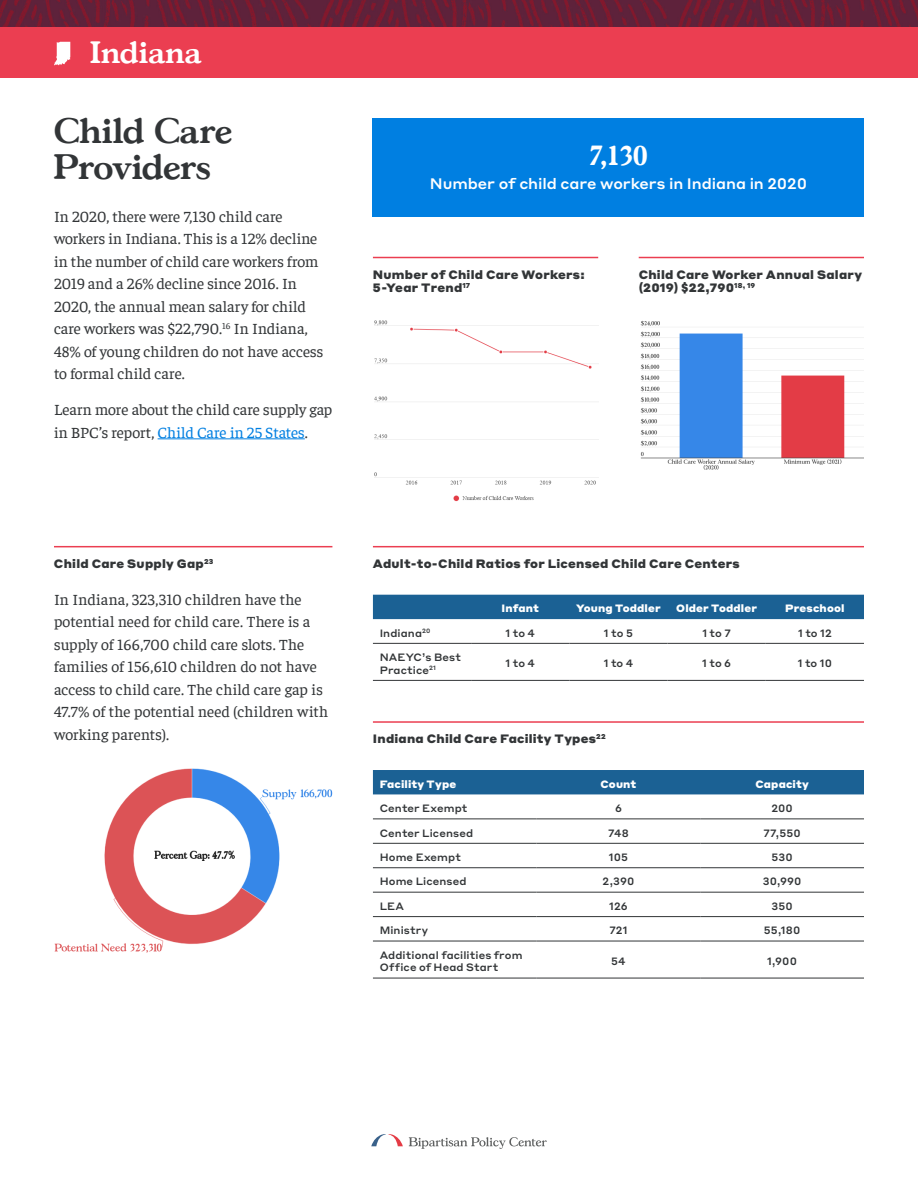
<style>
.page{position:relative;width:918px;height:1188px;background:#fff}
.page>*{position:absolute;margin:0;border:0;box-sizing:border-box;transform-origin:0 0}
.t1{font:600 34.5px/36px "Gascogne TS";color:#323537}
.t2{font:600 30px "Gascogne TS";letter-spacing:.01em;color:#fff}
.Callout_Number{font:600 27px "Gascogne TS";color:#fff}
.Body{font:15.75px/22.5px "Faustina";color:#323537}
.Callout_Description{font:500 15px "Styrene A";letter-spacing:-.005em;color:#fff}
.t3{font:900 12px/13.5px "Styrene A";letter-spacing:.02em;color:#323537}
.Table_-_Body{font:500 10.5px/12.6px "Styrene A";letter-spacing:.01em;color:#323537}
.Table_-_Header_Row{font:900 10.5px "Styrene A";letter-spacing:.015em;color:#fff}
.t4{font:900 7.05px "Styrene A";color:#323537}
.s1{color:#007fe1}
</style>
<div class="page">
<img style="left:0;top:0;width:918px;height:27px">
<div style="left:0;top:27px;width:918px;height:51px;background:#eb3e51"></div>
<svg style="left:54px;top:42px;width:16px;height:23px"></svg>
<svg style="left:371px;top:1134px;width:32px;height:12px"></svg>
<svg style="left:409px;top:1137px;width:138px;height:12px"></svg>
<img style="left:54px;top:768px;width:278px;height:185px">
<hr style="left:158px;top:438px;width:147px;height:1px;background:#007fe1">
<div style="left:373px;top:118px;width:491px;height:98px;background:#007fe1"></div>
<img style="left:374px;top:320px;width:224px;height:182px">
<img style="left:640px;top:320px;width:224px;height:150px">
<hr style="left:373px;top:257px;width:225px;height:1px;background:#eb3e51">
<hr style="left:373px;top:546px;width:491px;height:1px;background:#eb3e51">
<hr style="left:54px;top:546px;width:278px;height:1px;background:#eb3e51">
<hr style="left:373px;top:721px;width:491px;height:2px;background:#eb3e51">
<hr style="left:639px;top:257px;width:225px;height:1px;background:#eb3e51">
<div style="left:373px;top:595px;width:491px;height:24px;background:#1b6194"></div>
<hr style="left:373px;top:643px;width:98px;height:1px;background:#323537">
<hr style="left:471px;top:643px;width:98px;height:1px;background:#323537">
<hr style="left:569px;top:643px;width:99px;height:1px;background:#323537">
<hr style="left:668px;top:643px;width:98px;height:1px;background:#323537">
<hr style="left:766px;top:643px;width:98px;height:1px;background:#323537">
<hr style="left:373px;top:680px;width:98px;height:1px;background:#323537">
<hr style="left:471px;top:680px;width:98px;height:1px;background:#323537">
<hr style="left:569px;top:680px;width:99px;height:1px;background:#323537">
<hr style="left:668px;top:680px;width:98px;height:1px;background:#323537">
<hr style="left:766px;top:680px;width:98px;height:1px;background:#323537">
<div style="left:373px;top:770px;width:491px;height:24px;background:#1b6194"></div>
<hr style="left:373px;top:978px;width:164px;height:1px;background:#323537">
<hr style="left:537px;top:978px;width:163px;height:1px;background:#323537">
<hr style="left:700px;top:978px;width:164px;height:1px;background:#323537">
<hr style="left:373px;top:819px;width:164px;height:1px;background:#323537">
<hr style="left:700px;top:819px;width:164px;height:1px;background:#323537">
<hr style="left:373px;top:843px;width:164px;height:1px;background:#323537">
<hr style="left:537px;top:843px;width:163px;height:1px;background:#323537">
<hr style="left:700px;top:843px;width:164px;height:1px;background:#323537">
<hr style="left:373px;top:867px;width:164px;height:1px;background:#323537">
<hr style="left:537px;top:867px;width:163px;height:1px;background:#323537">
<hr style="left:700px;top:867px;width:164px;height:1px;background:#323537">
<hr style="left:373px;top:892px;width:164px;height:1px;background:#323537">
<hr style="left:537px;top:892px;width:163px;height:1px;background:#323537">
<hr style="left:700px;top:892px;width:164px;height:1px;background:#323537">
<hr style="left:373px;top:916px;width:164px;height:1px;background:#323537">
<hr style="left:537px;top:916px;width:163px;height:1px;background:#323537">
<hr style="left:700px;top:916px;width:164px;height:1px;background:#323537">
<hr style="left:373px;top:941px;width:164px;height:1px;background:#323537">
<hr style="left:537px;top:941px;width:163px;height:1px;background:#323537">
<hr style="left:700px;top:941px;width:164px;height:1px;background:#323537">
<hr style="left:537px;top:819px;width:163px;height:1px;background:#323537">
<h2 class="t2" style="left:91px;top:34px;width:112px">Indiana</h2>
<h1 class="t1" style="left:54px;top:112px;width:180px">Child Care<br>Providers</h1>
<p class="Body" style="left:54px;top:204px;width:271px">In 2020, there were 7,130 child care workers in Indiana. This is a 12% decline in the number of child care workers from 2019 and a 26% decline since 2016. In 2020, the annual mean salary for child care workers was $22,790.<sup>16</sup> In Indiana, 48% of young children do not have access to formal child care.</p>
<p class="Body" style="left:54px;top:397px;width:280px">Learn more about the child care supply gap in BPC’s report, <span class="s1">Child Care in 25 States</span>.</p>
<p class="Callout_Number" style="left:589px;top:138px;width:60px">7,130</p>
<p class="Callout_Description" style="left:430px;top:171px;width:379px">Number of child care workers in Indiana in 2020</p>
<p class="t3" style="left:373px;top:266px;width:213px">Number of Child Care Workers:<br>5-Year Trend<sup>17</sup></p>
<p class="t3" style="left:639px;top:266px;width:225px">Child Care Worker Annual Salary (2019) $22,790<sup>18,</sup> <sup>19</sup></p>
<p class="t4" style="left:204px;top:555px;width:11px">23</p>
<p class="t3" style="left:54px;top:556px;width:151px">Child Care Supply Gap</p>
<p class="t3" style="left:373px;top:556px;width:368px">Adult-to-Child Ratios for Licensed Child Care Centers</p>
<p class="Body" style="left:54px;top:587px;width:276px">In Indiana, 323,310 children have the potential need for child care. There is a supply of 166,700 child care slots. The families of 156,610 children do not have access to child care. The child care gap is 47.7% of the potential need (children with working parents).</p>
<p class="Table_-_Header_Row" style="left:502px;top:600px;width:39px">Infant</p>
<p class="Table_-_Header_Row" style="left:576px;top:600px;width:86px">Young Toddler</p>
<p class="Table_-_Header_Row" style="left:676px;top:600px;width:82px">Older Toddler</p>
<p class="Table_-_Header_Row" style="left:785px;top:600px;width:61px">Preschool</p>
<p class="Table_-_Body" style="left:380px;top:626px;width:52px">Indiana<sup>20</sup></p>
<p class="Table_-_Body" style="left:505px;top:626px;width:31px">1 to 4</p>
<p class="Table_-_Body" style="left:604px;top:626px;width:31px">1 to 5</p>
<p class="Table_-_Body" style="left:702px;top:626px;width:30px">1 to 7</p>
<p class="Table_-_Body" style="left:798px;top:626px;width:35px">1 to 12</p>
<p class="Table_-_Body" style="left:380px;top:650px;width:83px">NAEYC’s Best<br>Practice<sup>21</sup></p>
<p class="Table_-_Body" style="left:505px;top:656px;width:31px">1 to 4</p>
<p class="Table_-_Body" style="left:604px;top:656px;width:31px">1 to 4</p>
<p class="Table_-_Body" style="left:702px;top:656px;width:31px">1 to 6</p>
<p class="Table_-_Body" style="left:798px;top:656px;width:36px">1 to 10</p>
<p class="t3" style="left:373px;top:731px;width:234px">Indiana Child Care Facility Types<sup>22</sup></p>
<p class="Table_-_Header_Row" style="left:380px;top:775px;width:78px">Facility Type</p>
<p class="Table_-_Header_Row" style="left:601px;top:775px;width:37px">Count</p>
<p class="Table_-_Header_Row" style="left:756px;top:775px;width:55px">Capacity</p>
<p class="Table_-_Body" style="left:380px;top:801px;width:89px">Center Exempt</p>
<p class="Table_-_Body" style="left:615px;top:801px;width:8px">6</p>
<p class="Table_-_Body" style="left:771px;top:801px;width:23px">200</p>
<p class="Table_-_Body" style="left:380px;top:826px;width:95px">Center Licensed</p>
<p class="Table_-_Body" style="left:608px;top:826px;width:22px">748</p>
<p class="Table_-_Body" style="left:764px;top:826px;width:39px">77,550</p>
<p class="Table_-_Body" style="left:380px;top:850px;width:83px">Home Exempt</p>
<p class="Table_-_Body" style="left:609px;top:850px;width:21px">105</p>
<p class="Table_-_Body" style="left:771px;top:850px;width:23px">530</p>
<p class="Table_-_Body" style="left:380px;top:874px;width:88px">Home Licensed</p>
<p class="Table_-_Body" style="left:603px;top:874px;width:33px">2,390</p>
<p class="Table_-_Body" style="left:763px;top:874px;width:40px">30,990</p>
<p class="Table_-_Body" style="left:380px;top:899px;width:26px">LEA</p>
<p class="Table_-_Body" style="left:609px;top:899px;width:20px">126</p>
<p class="Table_-_Body" style="left:771px;top:899px;width:23px">350</p>
<p class="Table_-_Body" style="left:380px;top:923px;width:50px">Ministry</p>
<p class="Table_-_Body" style="left:609px;top:923px;width:20px">721</p>
<p class="Table_-_Body" style="left:764px;top:923px;width:38px">55,180</p>
<p class="Table_-_Body" style="left:380px;top:948px;width:144px">Additional facilities from<br>Office of Head Start</p>
<p class="Table_-_Body" style="left:611px;top:954px;width:16px">54</p>
<p class="Table_-_Body" style="left:767px;top:954px;width:31px">1,900</p>
</div>
